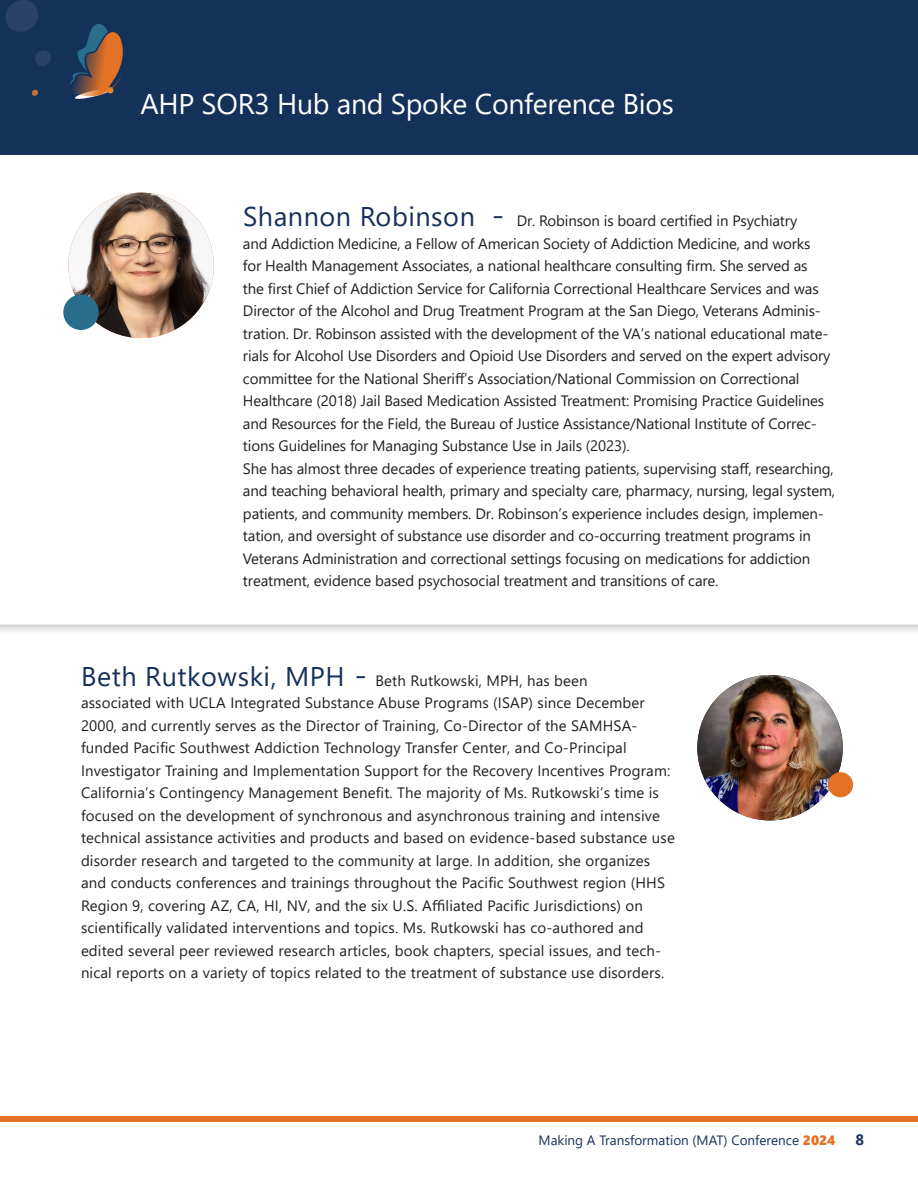
<style>
.page{position:relative;width:918px;height:1188px;background:#fff}
.page>*{position:absolute;margin:0;border:0;box-sizing:border-box;transform-origin:0 0}
.t1{font:28.5px "Segoe UI";letter-spacing:-.01em;color:#fff}
.t2{font:15px/22.5px "Segoe UI";letter-spacing:-.01em;color:#231f20}
.t3{font:15px/22.5px "Segoe UI";letter-spacing:.01em;color:#231f20}
.t4{font:700 15px "Segoe UI";color:#17315a}
.t5{font:13.5px "Segoe UI";color:#17315a}
.s1{font-size:27px;color:#17315a}
.s2{font-size:31.5px;color:#17315a}
.s3{font-family:"Segoe UI Black";color:#e47225}
</style>
<div class="page">
<div style="left:0;top:1117px;width:918px;height:5px;background:#e57325"></div>
<div style="left:0;top:114px;width:918px;height:522px;background:#231f20;opacity:.26"></div>
<svg style="left:0;top:155px;width:918px;height:470px"></svg>
<div style="left:0;top:0;width:918px;height:155px;background:#143259"></div>
<svg style="left:70px;top:24px;width:53px;height:75px"></svg>
<svg style="left:5px;top:0;width:33px;height:32px"></svg>
<svg style="left:35px;top:50px;width:16px;height:16px"></svg>
<svg style="left:31px;top:89px;width:7px;height:7px"></svg>
<img style="left:68px;top:193px;width:146px;height:145px;border-radius:73px">
<div style="left:63px;top:295px;width:36px;height:35px;background:#296f8d;border-radius:50%"></div>
<img style="left:697px;top:675px;width:146px;height:145px;border-radius:73px">
<div style="left:828px;top:772px;width:25px;height:25px;background:#e47225;border-radius:50%"></div>
<h1 class="t1" style="left:140px;top:77px;width:535px">AHP SOR3 Hub and Spoke Conference Bios</h1>
<p class="t2" style="left:243px;top:208px;width:589px"><span class="s1">Shannon Robinson</span> <span class="s2">-</span> Dr. Robinson is board certified in Psychiatry<br>and Addiction Medicine, a Fellow of American Society of Addiction Medicine, and works for Health Management Associates, a national healthcare consulting firm. She served as the first Chief of Addiction Service for California Correctional Healthcare Services and was Director of the Alcohol and Drug Treatment Program at the San Diego, Veterans Adminis&shy;tration. Dr. Robinson assisted with the development of the VA’s national educational mate&shy;rials for Alcohol Use Disorders and Opioid Use Disorders and served on the expert advisory committee for the National Sheriff’s Association/National Commission on Correctional Healthcare (2018) Jail Based Medication Assisted Treatment: Promising Practice Guidelines and Resources for the Field, the Bureau of Justice Assistance/National Institute of Correc&shy;tions Guidelines for Managing Substance Use in Jails (2023).</p>
<p class="t2" style="left:243px;top:456px;width:594px">She has almost three decades of experience treating patients, supervising staff, researching, and teaching behavioral health, primary and specialty care, pharmacy, nursing, legal system, patients, and community members. Dr. Robinson’s experience includes design, implemen&shy;tation, and oversight of substance use disorder and co-occurring treatment programs in Veterans Administration and correctional settings focusing on medications for addiction treatment, evidence based psychosocial treatment and transitions of care.</p>
<p class="t3" style="left:81px;top:668px;width:595px"><span class="s1">Beth Rutkowski, MPH</span> <span class="s2">-</span> Beth Rutkowski, MPH, has been<br>associated with UCLA Integrated Substance Abuse Programs (ISAP) since December 2000, and currently serves as the Director of Training, Co-Director of the SAMHSA&shy;funded Pacific Southwest Addiction Technology Transfer Center, and Co-Principal Investigator Training and Implementation Support for the Recovery Incentives Program:<br>California’s Contingency Management Benefit. The majority of Ms. Rutkowski’s time is focused on the development of synchronous and asynchronous training and intensive technical assistance activities and products and based on evidence-based substance use disorder research and targeted to the community at large. In addition, she organizes and conducts conferences and trainings throughout the Pacific Southwest region (HHS Region 9, covering AZ, CA, HI, NV, and the six U.S. Affiliated Pacific Jurisdictions) on scientifically validated interventions and topics. Ms. Rutkowski has co-authored and edited several peer reviewed research articles, book chapters, special issues, and tech&shy;nical reports on a variety of topics related to the treatment of substance use disorders.</p>
<p class="t5" style="left:539px;top:1127px;width:298px">Making A Transformation (MAT) Conference <span class="s3">2024</span></p>
<p class="t4" style="left:855px;top:1125px;width:10px">8</p>
</div>
